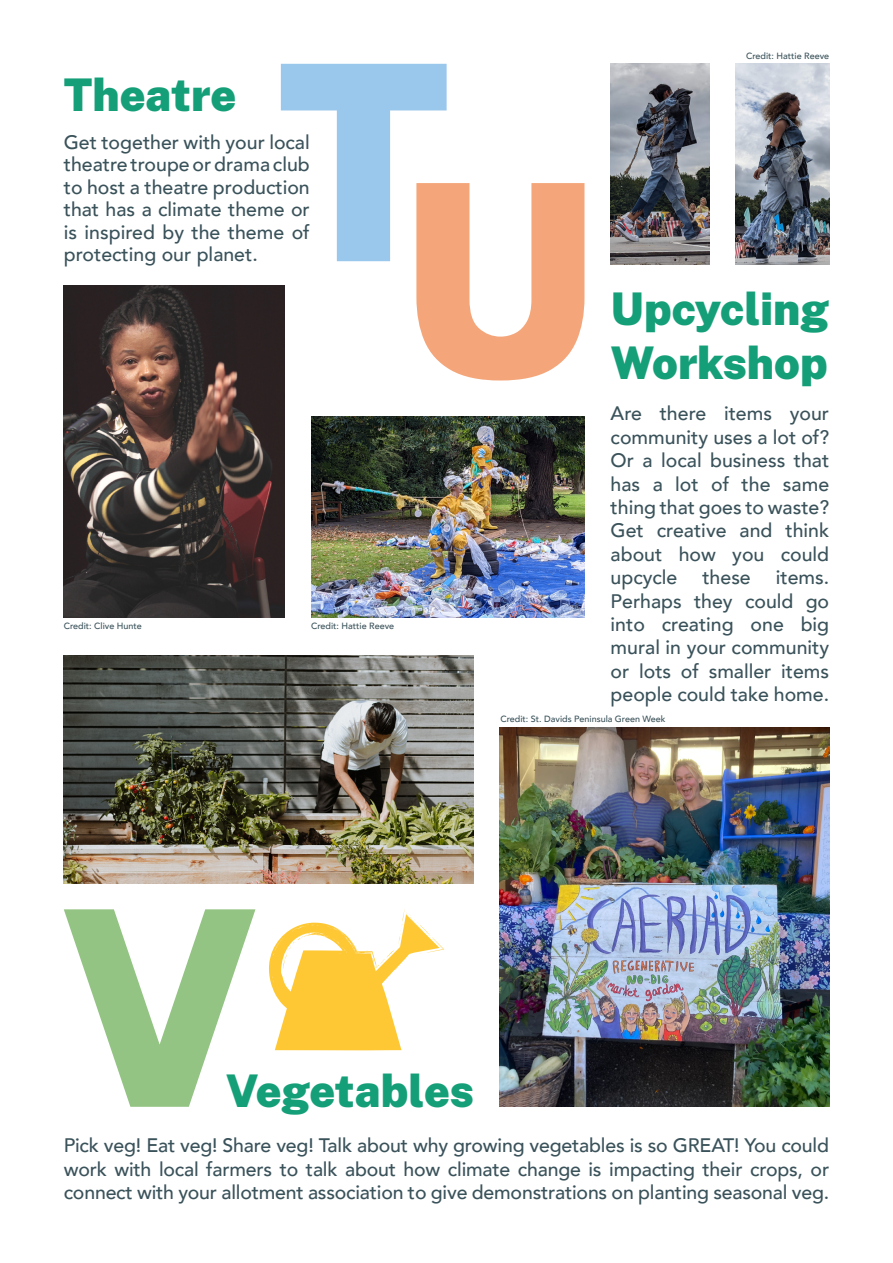
<style>
.page{position:relative;width:893px;height:1263px;background:#fff}
.page>*{position:absolute;margin:0;border:0;box-sizing:border-box;transform-origin:0 0}
.t1{font:900 45px/54px "Public Sans";color:#159f78}
.t2{font:500 19.5px/23.4px "Avenir";color:#3a525a;text-align:justify}
.t3{font:500 9px "Avenir";color:#3a525a}
</style>
<div class="page">
<svg style="left:281px;top:64px;width:303px;height:316px"></svg>
<svg style="left:64px;top:909px;width:191px;height:198px"></svg>
<img style="left:500px;top:727px;width:329px;height:380px">
<svg style="left:269px;top:909px;width:175px;height:141px"></svg>
<img style="left:63px;top:656px;width:410px;height:227px">
<img style="left:735px;top:64px;width:94px;height:201px">
<img style="left:611px;top:64px;width:98px;height:201px">
<img style="left:63px;top:285px;width:222px;height:333px">
<img style="left:311px;top:417px;width:273px;height:201px">
<h1 class="t1" style="left:64px;top:64px;width:174px">Theatre</h1>
<p class="t2" style="left:64px;top:130px;width:248px;line-height:22.5px">Get together with your local theatre troupe or drama club to host a theatre production that has a climate theme or is inspired by the theme of protecting our planet.</p>
<p class="t3" style="left:64px;top:618px;width:80px">Credit: Clive Hunte</p>
<p class="t3" style="left:311px;top:618px;width:85px">Credit: Hattie Reeve</p>
<p class="t3" style="left:746px;top:48px;width:85px">Credit: Hattie Reeve</p>
<h1 class="t1" style="left:611px;top:278px;width:220px">Upcycling<br>Workshop</h1>
<p class="t2" style="left:611px;top:401px;width:220px">Are there items your community uses a lot of?<br>Or a local business that has a lot of the same thing that goes to waste?<br>Get creative and think about how you could upcycle</p>
<p class="t2" style="left:702px;top:565px;width:50px">these</p>
<p class="t2" style="left:611px;top:565px;width:220px;text-indent:165px">items.<br>Perhaps they could go into creating one big mural in your community or lots of smaller items people could take home.</p>
<p class="t3" style="left:500px;top:711px;width:167px">Credit: St. Davids Peninsula Green Week</p>
<h1 class="t1" style="left:226px;top:1061px;width:250px">Vegetables</h1>
<p class="t2" style="left:64px;top:1133px;width:767px">Pick veg! Eat veg! Share veg! Talk about why growing vegetables is so GREAT! You could work with local farmers to talk about how climate change is impacting their crops, or connect with your allotment association to give demonstrations on planting seasonal veg.</p>
</div>
